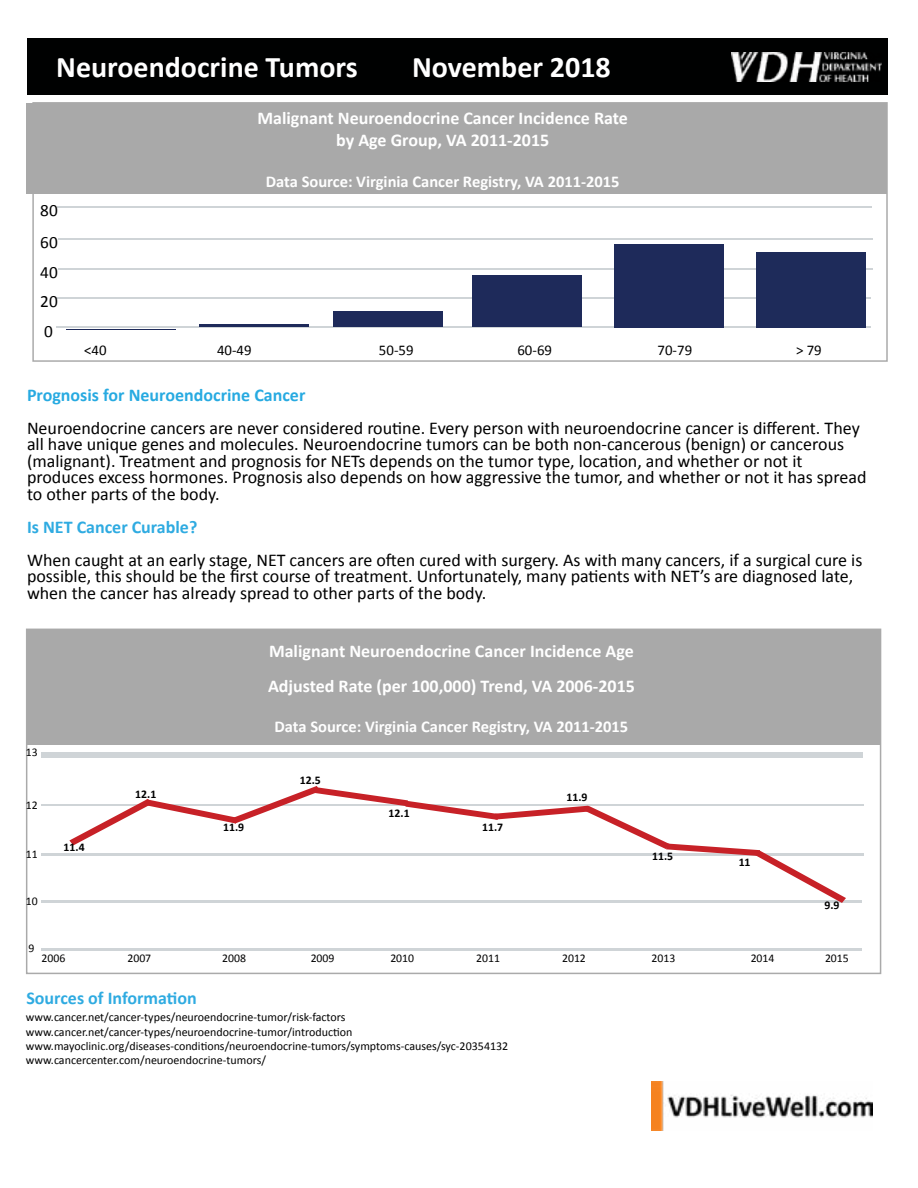
<style>
.page{position:relative;width:918px;height:1188px;background:#fff}
.page>*{position:absolute;margin:0;border:0;box-sizing:border-box;transform-origin:0 0}
.t1{font:700 30px "Calibri";color:#fff}
.t2{font:18px/16.5px "Calibri";color:#000101}
.t3{font:700 18px/35.2px "Calibri";color:#fff}
.t4{font:700 18px "Calibri";color:#2fabe1}
.t5{font:700 18px "Calibri";color:#27aae1}
.t6{font:17.25px/29.7px "Calibri";color:#000}
.t7{font:700 16.5px "Calibri";color:#fff}
.t8{font:14.85px "Calibri";color:#000}
.t9{font:12px/14.4px "Calibri";color:#000}
.t10{font:11.7px "Calibri";color:#000}
.t11{font:700 11.7px "Calibri";color:#000}
</style>
<div class="page">
<div style="left:32px;top:102px;width:856px;height:260px;background:#fff;border:2px solid #aaa"></div>
<div style="left:27px;top:103px;width:860px;height:91px;background:#a9a9a9"></div>
<div style="left:26px;top:629px;width:855px;height:345px;background:#fff;border:2px solid #aaa"></div>
<div style="left:27px;top:629px;width:854px;height:115px;background:#a9a9a9"></div>
<div style="left:27px;top:38px;width:861px;height:57px;background:#000101"></div>
<img style="left:731px;top:52px;width:150px;height:30px">
<div style="left:42px;top:752px;width:821px;height:6px;background:#cfd4d7"></div>
<hr style="left:42px;top:804px;width:822px;height:2px;background:#cfd4d7">
<hr style="left:42px;top:853px;width:822px;height:3px;background:#cfd4d7">
<hr style="left:42px;top:900px;width:820px;height:3px;background:#cfd4d7">
<hr style="left:42px;top:948px;width:820px;height:3px;background:#cfd4d7">
<svg style="left:69px;top:786px;width:777px;height:117px"></svg>
<hr style="left:57px;top:207px;width:815px;height:1px;background:#cfd4d7">
<hr style="left:58px;top:239px;width:815px;height:1px;background:#cfd4d7">
<hr style="left:58px;top:268px;width:815px;height:2px;background:#cfd4d7">
<hr style="left:56px;top:297px;width:815px;height:1px;background:#cfd4d7">
<hr style="left:56px;top:327px;width:815px;height:1px;background:#cfd4d7">
<div style="left:756px;top:252px;width:110px;height:75px;background:#1e2b5a"></div>
<div style="left:614px;top:244px;width:110px;height:84px;background:#1e2a5a"></div>
<div style="left:472px;top:275px;width:110px;height:52px;background:#1e2a5a"></div>
<div style="left:333px;top:311px;width:110px;height:16px;background:#1e2a5a"></div>
<hr style="left:199px;top:324px;width:110px;height:3px;background:#1e2a5a">
<hr style="left:66px;top:329px;width:110px;height:1px;background:#1e2a5a">
<img style="left:651px;top:1081px;width:222px;height:49px">
<h1 class="t1" style="left:56px;top:48px;width:303px">Neuroendocrine Tumors</h1>
<h1 class="t1" style="left:412px;top:48px;width:200px">November 2018</h1>
<p class="t6" style="left:40px;top:194px;width:19px;line-height:32.1px">80<br>60</p>
<p class="t6" style="left:40px;top:256px;width:19px;text-align:justify">40<br>20<br>0</p>
<p class="t3" style="left:257px;top:108px;width:372px;line-height:21.6px;text-align:center">Malignant Neuroendocrine Cancer Incidence Rate by Age Group, VA 2011-2015</p>
<p class="t7" style="left:266px;top:171px;width:355px">Data Source: Virginia Cancer Registry, VA 2011-2015</p>
<p class="t8" style="left:84px;top:341px;width:24px">&lt;40</p>
<p class="t8" style="left:217px;top:341px;width:36px">40-49</p>
<p class="t8" style="left:379px;top:341px;width:36px">50-59</p>
<p class="t8" style="left:517px;top:341px;width:36px">60-69</p>
<p class="t8" style="left:658px;top:341px;width:36px">70-79</p>
<p class="t8" style="left:796px;top:341px;width:27px">&gt; 79</p>
<p class="t5" style="left:27px;top:383px;width:280px">Prognosis for Neuroendocrine Cancer</p>
<p class="t2" style="left:27px;top:419px;width:841px">Neuroendocrine cancers are never considered routine. Every person with neuroendocrine cancer is different. They all have unique genes and molecules. Neuroendocrine tumors can be both non-cancerous (benign) or cancerous (malignant). Treatment and prognosis for NETs depends on the tumor type, location, and whether or not it produces excess hormones. Prognosis also depends on how aggressive the tumor, and whether or not it has spread to other parts of the body.</p>
<p class="t4" style="left:27px;top:515px;width:172px">Is NET Cancer Curable?</p>
<p class="t2" style="left:27px;top:551px;width:837px">When caught at an early stage, NET cancers are often cured with surgery. As with many cancers, if a surgical cure is possible, this should be the first course of treatment. Unfortunately, many patients with NET’s are diagnosed late, when the cancer has already spread to other parts of the body.</p>
<p class="t10" style="left:26px;top:745px;width:13px">13</p>
<p class="t10" style="left:26px;top:798px;width:13px">12</p>
<p class="t11" style="left:135px;top:787px;width:23px">12.1</p>
<p class="t11" style="left:223px;top:820px;width:23px">11.9</p>
<p class="t3" style="left:268px;top:633px;width:368px">Malignant Neuroendocrine Cancer Incidence Age<br>Adjusted Rate (per 100,000) Trend, VA 2006-2015</p>
<p class="t7" style="left:275px;top:716px;width:355px">Data Source: Virginia Cancer Registry, VA 2011-2015</p>
<p class="t11" style="left:300px;top:773px;width:23px">12.5</p>
<p class="t11" style="left:389px;top:806px;width:23px">12.1</p>
<p class="t11" style="left:482px;top:820px;width:23px">11.7</p>
<p class="t11" style="left:566px;top:790px;width:23px">11.9</p>
<p class="t11" style="left:64px;top:840px;width:23px">11.4</p>
<p class="t10" style="left:26px;top:847px;width:13px">11</p>
<p class="t10" style="left:26px;top:894px;width:13px">10</p>
<p class="t10" style="left:28px;top:941px;width:7px">9</p>
<p class="t11" style="left:652px;top:848px;width:23px">11.5</p>
<p class="t11" style="left:739px;top:855px;width:13px">11</p>
<p class="t11" style="left:824px;top:897px;width:17px">9.9</p>
<p class="t10" style="left:42px;top:950px;width:25px">2006</p>
<p class="t10" style="left:127px;top:950px;width:25px">2007</p>
<p class="t10" style="left:222px;top:950px;width:25px">2008</p>
<p class="t10" style="left:311px;top:950px;width:25px">2009</p>
<p class="t10" style="left:390px;top:950px;width:25px">2010</p>
<p class="t10" style="left:476px;top:950px;width:25px">2011</p>
<p class="t10" style="left:562px;top:950px;width:25px">2012</p>
<p class="t10" style="left:651px;top:950px;width:25px">2013</p>
<p class="t10" style="left:751px;top:950px;width:25px">2014</p>
<p class="t10" style="left:825px;top:950px;width:25px">2015</p>
<p class="t4" style="left:26px;top:987px;width:172px">Sources of Information</p>
<p class="t9" style="left:26px;top:1009px;width:484px">www.cancer.net/cancer-types/neuroendocrine-tumor/risk-factors www.cancer.net/cancer-types/neuroendocrine-tumor/introduction www.mayoclinic.org/diseases-conditions/neuroendocrine-tumors/symptoms-causes/syc-20354132 www.cancercenter.com/neuroendocrine-tumors/</p>
</div>
